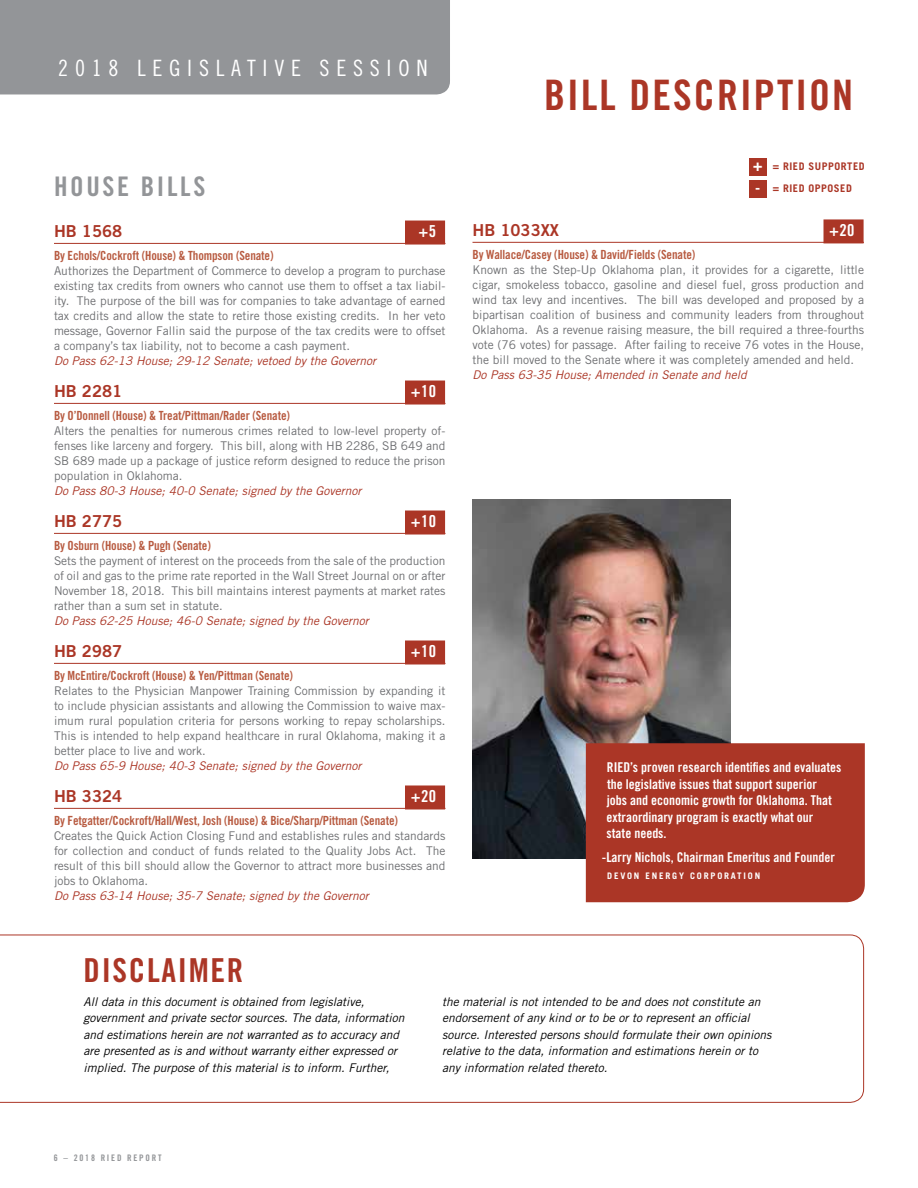
<style>
.page{position:relative;width:918px;height:1188px;background:#fff}
.page>*{position:absolute;margin:0;border:0;box-sizing:border-box;transform-origin:0 0}
.t1{font:42px "Trade Gothic LT Std Bd Cn 20";letter-spacing:.05em;color:#ab3626}
.t2{font:33px "Trade Gothic LT Std Bd Cn 20";letter-spacing:.05em;color:#ab3626}
.t3{font:27px "Trade Gothic LT Std Bd Cn 20";letter-spacing:.1em;color:#939598}
.t4{font:22.5px "Trade Gothic LT Std Cn 18";letter-spacing:.3em;color:#fff}
.t5{font:16.5px "Trade Gothic LT Std Bd 2";color:#ab3626}
.t6{font:16.5px "Trade Gothic LT Std Bd Cn 20";letter-spacing:.025em;color:#fff}
.t7{font:13.5px/16.5px "Trade Gothic LT Std Bd Cn 20";color:#fff}
.t8{font:12.6px "Trade Gothic LT Std Bd Cn 20";letter-spacing:-.01em;color:#b85b41}
.t9{font:12px/15px "Trade Gothic LT Std";color:#6d6e71;text-align:justify}
.t10{font:italic 12px/16.5px "Trade Gothic LT Std";color:#000}
.t11{font:italic 12px "Trade Gothic LT Std";color:#ab3626}
.t12{font:700 10.5px "Trade Gothic LT Std";letter-spacing:.05em;color:#ab3626}
.t13{font:700 9px "Trade Gothic LT Std";letter-spacing:.2em;color:#fff}
.t14{font:9px "Trade Gothic LT Std Bd Cn 20";letter-spacing:.2em;color:#939598}
.s1{font-size:15.45px;color:#fff}
</style>
<div class="page">
<div style="left:0;top:0;width:450px;height:94px;background:#939598"></div>
<hr style="left:54px;top:243px;width:392px;height:1px;background:#ab3626">
<div style="left:405px;top:221px;width:40px;height:24px;background:#ab3626"></div>
<hr style="left:54px;top:403px;width:392px;height:1px;background:#ab3626">
<div style="left:405px;top:381px;width:40px;height:24px;background:#ab3626"></div>
<hr style="left:54px;top:533px;width:392px;height:1px;background:#ab3626">
<div style="left:405px;top:511px;width:40px;height:24px;background:#ab3626"></div>
<hr style="left:54px;top:663px;width:392px;height:1px;background:#ab3626">
<div style="left:405px;top:641px;width:40px;height:24px;background:#ab3626"></div>
<hr style="left:54px;top:808px;width:392px;height:1px;background:#ab3626">
<div style="left:405px;top:785px;width:40px;height:24px;background:#ab3626"></div>
<hr style="left:472px;top:242px;width:392px;height:1px;background:#ab3626">
<div style="left:824px;top:219px;width:40px;height:24px;background:#ab3626"></div>
<div style="left:749px;top:158px;width:18px;height:18px;background:#ab3626"></div>
<div style="left:749px;top:180px;width:18px;height:18px;background:#ab3626"></div>
<svg style="left:0;top:935px;width:864px;height:168px"></svg>
<img style="left:472px;top:499px;width:258px;height:359px">
<div style="left:586px;top:743px;width:279px;height:159px;background:#ab3626"></div>
<h3 class="t4" style="left:58px;top:55px;width:371px">2018 LEGISLATIVE SESSION</h3>
<h3 class="t3" style="left:54px;top:170px;width:153px">HOUSE BILLS</h3>
<h3 class="t5" style="left:54px;top:221px;width:70px">HB 1568</h3>
<h3 class="t6" style="left:418px;top:221px;width:19px">+5</h3>
<p class="t8" style="left:54px;top:248px;width:221px">By Echols/Cockroft (House) &amp; Thompson (Senate)</p>
<p class="t9" style="left:54px;top:263px;width:393px">Authorizes the Department of Commerce to develop a program to purchase existing tax credits from owners who cannot use them to offset a tax liabil&shy;ity. The purpose of the bill was for companies to take advantage of earned tax credits and allow the state to retire those existing credits. In her veto message, Governor Fallin said the purpose of the tax credits were to offset a company’s tax liability, not to become a cash payment.</p>
<p class="t11" style="left:54px;top:353px;width:324px">Do Pass 62-13 House; 29-12 Senate; vetoed by the Governor</p>
<h3 class="t5" style="left:54px;top:381px;width:70px">HB 2281</h3>
<h3 class="t6" style="left:411px;top:381px;width:27px">+10</h3>
<p class="t8" style="left:54px;top:408px;width:238px">By O’Donnell (House) &amp; Treat/Pittman/Rader (Senate)</p>
<p class="t9" style="left:54px;top:423px;width:393px">Alters the penalties for numerous crimes related to low-level property of&shy;fenses like larceny and forgery. This bill, along with HB 2286, SB 649 and SB 689 made up a package of justice reform designed to reduce the prison population in Oklahoma.</p>
<p class="t11" style="left:54px;top:483px;width:309px">Do Pass 80-3 House; 40-0 Senate; signed by the Governor</p>
<h3 class="t5" style="left:54px;top:511px;width:70px">HB 2775</h3>
<h3 class="t6" style="left:411px;top:511px;width:27px">+10</h3>
<p class="t8" style="left:54px;top:538px;width:158px">By Osburn (House) &amp; Pugh (Senate)</p>
<p class="t9" style="left:54px;top:553px;width:393px">Sets the payment of interest on the proceeds from the sale of the production of oil and gas to the prime rate reported in the Wall Street Journal on or after November 18, 2018. This bill maintains interest payments at market rates rather than a sum set in statute.</p>
<p class="t11" style="left:54px;top:613px;width:316px">Do Pass 62-25 House; 46-0 Senate; signed by the Governor</p>
<h3 class="t5" style="left:54px;top:641px;width:70px">HB 2987</h3>
<h3 class="t6" style="left:411px;top:641px;width:27px">+10</h3>
<p class="t8" style="left:54px;top:668px;width:241px">By McEntire/Cockroft (House) &amp; Yen/Pittman (Senate)</p>
<p class="t9" style="left:54px;top:683px;width:393px">Relates to the Physician Manpower Training Commission by expanding it to include physician assistants and allowing the Commission to waive max&shy;imum rural population criteria for persons working to repay scholarships.<br>This is intended to help expand healthcare in rural Oklahoma, making it a better place to live and work.</p>
<p class="t11" style="left:54px;top:758px;width:309px">Do Pass 65-9 House; 40-3 Senate; signed by the Governor</p>
<h3 class="t5" style="left:54px;top:786px;width:70px">HB 3324</h3>
<h3 class="t6" style="left:411px;top:786px;width:27px">+20</h3>
<p class="t8" style="left:54px;top:813px;width:346px">By Fetgatter/Cockroft/Hall/West, Josh (House) &amp; Bice/Sharp/Pittman (Senate)</p>
<p class="t9" style="left:54px;top:828px;width:393px">Creates the Quick Action Closing Fund and establishes rules and standards for collection and conduct of funds related to the Quality Jobs Act. The result of this bill should allow the Governor to attract more businesses and jobs to Oklahoma.</p>
<p class="t11" style="left:54px;top:888px;width:316px">Do Pass 63-14 House; 35-7 Senate; signed by the Governor</p>
<h1 class="t1" style="left:544px;top:70px;width:311px">BILL DESCRIPTION</h1>
<p class="t12" style="left:753px;top:160px;width:113px"><span class="s1">+</span> = RIED SUPPORTED</p>
<p class="t12" style="left:755px;top:182px;width:98px"><span class="s1">-</span> = RIED OPPOSED</p>
<h3 class="t5" style="left:472px;top:220px;width:88px">HB 1033XX</h3>
<h3 class="t6" style="left:829px;top:220px;width:27px">+20</h3>
<p class="t8" style="left:472px;top:247px;width:224px">By Wallace/Casey (House) &amp; David/Fields (Senate)</p>
<p class="t9" style="left:472px;top:262px;width:393px">Known as the Step-Up Oklahoma plan, it provides for a cigarette, little cigar, smokeless tobacco, gasoline and diesel fuel, gross production and wind tax levy and incentives. The bill was developed and proposed by a bipartisan coalition of business and community leaders from throughout Oklahoma. As a revenue raising measure, the bill required a three-fourths vote (76 votes) for passage. After failing to receive 76 votes in the House, the bill moved to the Senate where it was completely amended and held.</p>
<p class="t11" style="left:472px;top:367px;width:276px">Do Pass 63-35 House; Amended in Senate and held</p>
<p class="t7" style="left:607px;top:759px;width:236px">RIED’s proven research identifies and evaluates the legislative issues that support superior<br>jobs and economic growth for Oklahoma. That extraordinary program is exactly what our state needs.</p>
<p class="t7" style="left:602px;top:849px;width:235px">-Larry Nichols, Chairman Emeritus and Founder</p>
<p class="t13" style="left:607px;top:870px;width:154px">DEVON ENERGY CORPORATION</p>
<h2 class="t2" style="left:84px;top:950px;width:161px">DISCLAIMER</h2>
<p class="t10" style="left:84px;top:993px;width:322px">All data in this document is obtained from legislative, government and private sector sources. The data, information and estimations herein are not warranted as to accuracy and are presented as is and without warranty either expressed or implied. The purpose of this material is to inform. Further,</p>
<p class="t10" style="left:442px;top:993px;width:331px">the material is not intended to be and does not constitute an endorsement of any kind or to be or to represent an official source. Interested persons should formulate their own opinions relative to the data, information and estimations herein or to any information related thereto.</p>
<p class="t14" style="left:54px;top:1152px;width:109px">6 – 2018 RIED REPORT</p>
</div>
